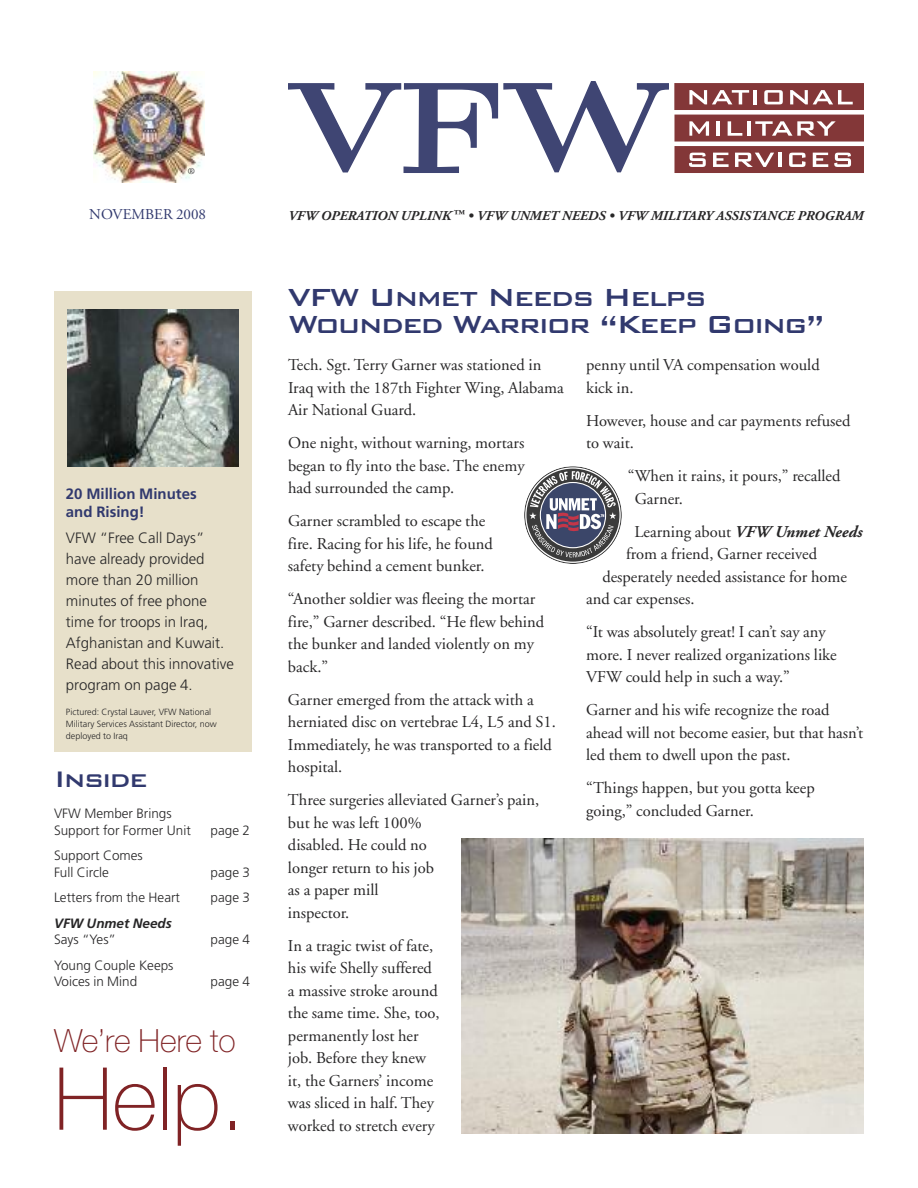
<style>
.page{position:relative;width:918px;height:1188px;background:#fff}
.page>*{position:absolute;margin:0;border:0;box-sizing:border-box;transform-origin:0 0}
.t1{font:100 87px "Helvetica Neue";color:#802325}
.t2{font:500 33px/27px "Bank Gothic BT";letter-spacing:-.045em;color:#31396e}
.t3{font:100 32.1px "Helvetica Neue";color:#802325}
.t4{font:500 30px "Bank Gothic BT";letter-spacing:-.045em;color:#31396e}
.t5{font:16.5px/22.5px "Adobe Garamond";color:#272627}
.t6{font:300 15px/21px "Frutiger";color:#272627}
.t7{font:700 15px/18px "Frutiger";color:#31396e}
.t8{font:15px "Adobe Garamond";color:#31396e}
.t9{font:300 13.5px/16.5px "Frutiger";color:#272627}
.t10{font:italic 700 13.5px "Adobe Garamond";color:#272627}
.t11{font:italic 700 13.5px "Frutiger";color:#272627}
.t12{font:300 9px/12px "Frutiger";color:#272627}
.t13{font:9px "Adobe Garamond";color:#272627}
.s1{font-weight:700;font-style:italic}
</style>
<div class="page">
<div style="left:54px;top:291px;width:197px;height:461px;background:#e7e0ca"></div>
<img style="left:68px;top:309px;width:170px;height:157px">
<img style="left:93px;top:72px;width:111px;height:110px">
<div style="left:675px;top:84px;width:188px;height:25px;background:#833738"></div>
<div style="left:674px;top:83px;width:190px;height:27px;border:2px solid #833738"></div>
<div style="left:675px;top:115px;width:188px;height:26px;background:#833738"></div>
<div style="left:674px;top:115px;width:190px;height:27px;border:2px solid #833738"></div>
<div style="left:675px;top:147px;width:188px;height:25px;background:#833738"></div>
<div style="left:674px;top:146px;width:190px;height:27px;border:2px solid #833738"></div>
<svg style="left:689px;top:90px;width:60px;height:14px"></svg>
<hr style="left:753px;top:90px;width:4px;height:14px;background:#fff">
<svg style="left:764px;top:90px;width:19px;height:14px"></svg>
<svg style="left:790px;top:90px;width:63px;height:14px"></svg>
<svg style="left:689px;top:121px;width:20px;height:15px"></svg>
<hr style="left:716px;top:121px;width:4px;height:15px;background:#fff">
<svg style="left:728px;top:121px;width:14px;height:15px"></svg>
<hr style="left:748px;top:121px;width:3px;height:15px;background:#fff">
<svg style="left:755px;top:121px;width:81px;height:15px"></svg>
<svg style="left:689px;top:153px;width:17px;height:14px"></svg>
<svg style="left:713px;top:153px;width:16px;height:14px"></svg>
<svg style="left:735px;top:153px;width:39px;height:14px"></svg>
<hr style="left:778px;top:153px;width:4px;height:14px;background:#fff">
<svg style="left:789px;top:153px;width:17px;height:14px"></svg>
<svg style="left:813px;top:153px;width:15px;height:14px"></svg>
<svg style="left:834px;top:153px;width:17px;height:14px"></svg>
<svg style="left:288px;top:81px;width:381px;height:92px"></svg>
<img style="left:462px;top:839px;width:402px;height:295px">
<svg style="left:526px;top:469px;width:93px;height:93px"></svg>
<p class="t13" style="left:188px;top:167px;width:9px">®</p>
<p class="t8" style="left:89px;top:209px;width:118px">NOVEMBER 2008</p>
<p class="t7" style="left:66px;top:486px;width:132px">20 Million Minutes and Rising!</p>
<p class="t6" style="left:66px;top:528px;width:169px">VFW “Free Call Days” have already provided more than 20 million minutes of free phone time for troops in Iraq,<br>Afghanistan and Kuwait.<br>Read about this innovative program on page 4.</p>
<p class="t12" style="left:66px;top:707px;width:152px">Pictured: Crystal Lauver, VFW National<br>Military Services Assistant Director, now deployed to Iraq</p>
<h3 class="t4" style="left:54px;top:759px;width:95px">Inside</h3>
<p class="t9" style="left:54px;top:806px;width:138px">VFW Member Brings<br>Support for Former Unit</p>
<p class="t9" style="left:211px;top:823px;width:41px">page 2</p>
<p class="t9" style="left:54px;top:848px;width:90px">Support Comes<br>Full Circle</p>
<p class="t9" style="left:211px;top:865px;width:41px">page 3</p>
<p class="t9" style="left:54px;top:890px;width:128px">Letters from the Heart</p>
<p class="t9" style="left:211px;top:890px;width:41px">page 3</p>
<p class="t11" style="left:54px;top:918px;width:119px">VFW Unmet Needs</p>
<p class="t9" style="left:54px;top:932px;width:64px">Says “Yes”</p>
<p class="t9" style="left:211px;top:932px;width:41px">page 4</p>
<p class="t9" style="left:54px;top:958px;width:121px">Young Couple Keeps<br>Voices in Mind</p>
<p class="t9" style="left:211px;top:974px;width:41px">page 4</p>
<h3 class="t3" style="left:54px;top:1029px;width:183px">We’re Here to</h3>
<h1 class="t1" style="left:54px;top:1068px;width:192px">Help.</h1>
<p class="t10" style="left:288px;top:210px;width:577px">VFW OPERATION UPLINK<sup>™</sup> • VFW UNMET NEEDS • VFW MILITARY ASSISTANCE PROGRAM</p>
<h2 class="t2" style="left:288px;top:282px;width:538px">VFW Unmet Needs Helps<br>Wounded Warrior “Keep Going”</h2>
<p class="t5" style="left:288px;top:355px;width:277px">Tech. Sgt. Terry Garner was stationed in<br>Iraq with the 187th Fighter Wing, Alabama<br>Air National Guard.</p>
<p class="t5" style="left:288px;top:433px;width:238px;text-align:justify">One night, without warning, mortars began to fly into the base. The enemy had surrounded the camp.</p>
<p class="t5" style="left:288px;top:511px;width:206px">Garner scrambled to escape the fire. Racing for his life, he found safety behind a cement bunker.</p>
<p class="t5" style="left:288px;top:589px;width:258px">“Another soldier was fleeing the mortar fire,” Garner described. “He flew behind the bunker and landed violently on my back.”</p>
<p class="t5" style="left:288px;top:690px;width:270px">Garner emerged from the attack with a herniated disc on vertebrae L4, L5 and S1.<br>Immediately, he was transported to a field hospital.</p>
<p class="t5" style="left:288px;top:790px;width:253px">Three surgeries alleviated Garner’s pain, but he was left 100%<br>disabled. He could no<br>longer return to his job<br>as a paper mill<br>inspector.</p>
<p class="t5" style="left:288px;top:936px;width:153px">In a tragic twist of fate, his wife Shelly suffered a massive stroke around the same time. She, too, permanently lost her job. Before they knew it, the Garners’ income was sliced in half. They worked to stretch every</p>
<p class="t5" style="left:586px;top:355px;width:235px">penny until VA compensation would kick in.</p>
<p class="t5" style="left:586px;top:411px;width:266px">However, house and car payments refused to wait.</p>
<p class="t5" style="left:635px;top:466px;width:207px;text-indent:-7px">“When it rains, it pours,” recalled<br>Garner.</p>
<p class="t5" style="left:634px;top:522px;width:230px">Learning about <span class="s1">VFW Unmet Needs</span></p>
<p class="t5" style="left:626px;top:544px;width:193px">from a friend, Garner received</p>
<p class="t5" style="left:602px;top:567px;width:246px">desperately needed assistance for home</p>
<p class="t5" style="left:586px;top:589px;width:110px">and car expenses.</p>
<p class="t5" style="left:586px;top:622px;width:252px">“It was absolutely great! I can’t say any more. I never realized organizations like<br>VFW could help in such a way.”</p>
<p class="t5" style="left:586px;top:700px;width:279px">Garner and his wife recognize the road ahead will not become easier, but that hasn’t led them to dwell upon the past.</p>
<p class="t5" style="left:586px;top:778px;width:230px">“Things happen, but you gotta keep going,” concluded Garner.</p>
</div>
